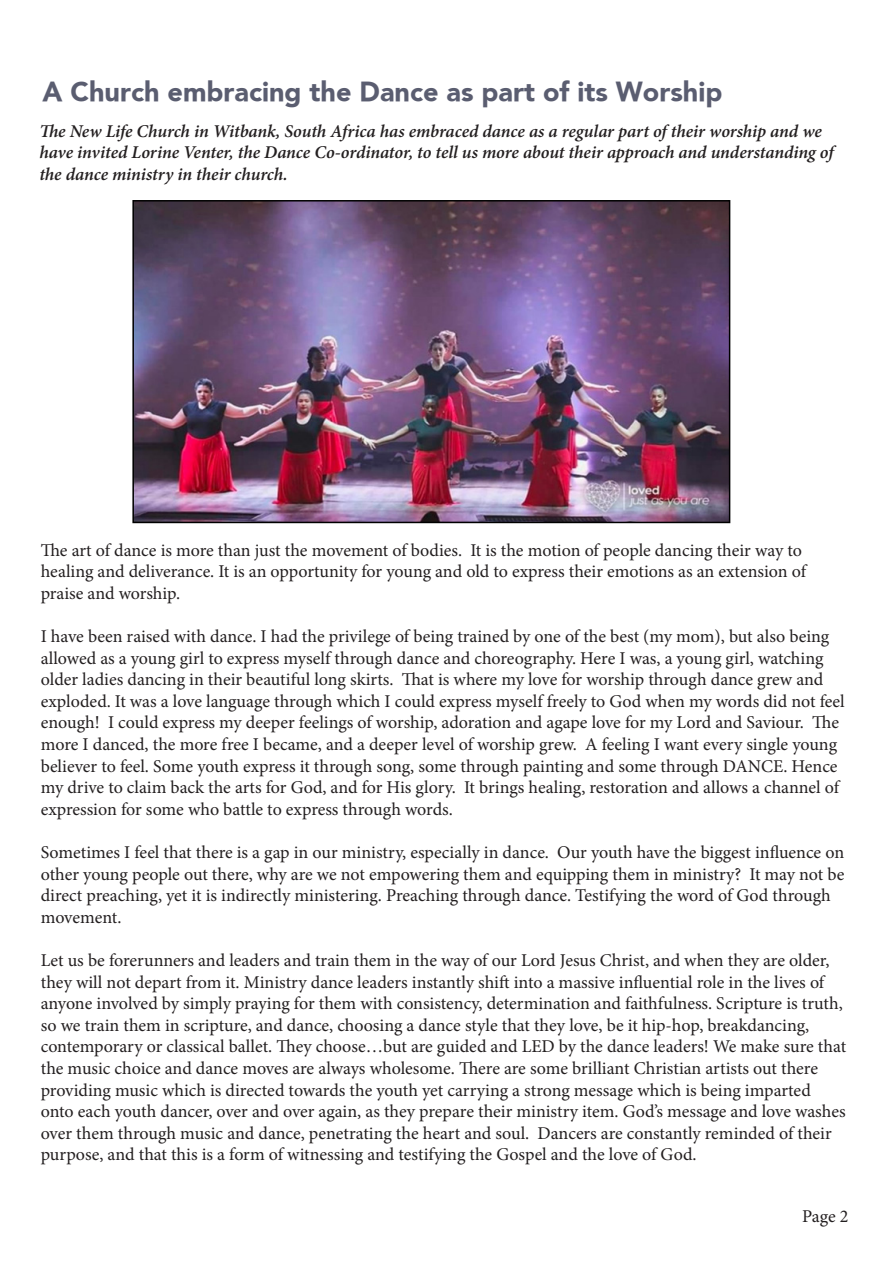
<style>
.page{position:relative;width:893px;height:1263px;background:#fff}
.page>*{position:absolute;margin:0;border:0;box-sizing:border-box;transform-origin:0 0}
.t1{font:900 27px "Avenir";color:#5a5d70}
.t2{font:18px/21.6px "Minion Pro";letter-spacing:-.005em;color:#231f20}
.t3{font:italic 600 18px/21.6px "Minion Pro";letter-spacing:-.005em;color:#231f20}
</style>
<div class="page">
<img style="left:135px;top:203px;width:592px;height:317px">
<div style="left:132px;top:200px;width:598px;height:323px;border:2px solid #000"></div>
<p class="t1" style="left:43px;top:75px;width:681px">A Church embracing the Dance as part of its Worship</p>
<p class="t3" style="left:39px;top:120px;width:796px">The New Life Church in Witbank, South Africa has embraced dance as a regular part of their worship and we have invited Lorine Venter, the Dance Co-ordinator, to tell us more about their approach and understanding of the dance ministry in their church.</p>
<p class="t2" style="left:41px;top:539px;width:767px">The art of dance is more than just the movement of bodies. It is the motion of people dancing their way to healing and deliverance. It is an opportunity for young and old to express their emotions as an extension of praise and worship.</p>
<p class="t2" style="left:41px;top:625px;width:805px">I have been raised with dance. I had the privilege of being trained by one of the best (my mom), but also being allowed as a young girl to express myself through dance and choreography. Here I was, a young girl, watching older ladies dancing in their beautiful long skirts. That is where my love for worship through dance grew and exploded. It was a love language through which I could express myself freely to God when my words did not feel enough! I could express my deeper feelings of worship, adoration and agape love for my Lord and Saviour. The more I danced, the more free I became, and a deeper level of worship grew. A feeling I want every single young believer to feel. Some youth express it through song, some through painting and some through DANCE. Hence my drive to claim back the arts for God, and for His glory. It brings healing, restoration and allows a channel of expression for some who battle to express through words.</p>
<p class="t2" style="left:41px;top:841px;width:805px">Sometimes I feel that there is a gap in our ministry, especially in dance. Our youth have the biggest influence on other young people out there, why are we not empowering them and equipping them in ministry? It may not be direct preaching, yet it is indirectly ministering. Preaching through dance. Testifying the word of God through movement.</p>
<p class="t2" style="left:41px;top:949px;width:807px">Let us be forerunners and leaders and train them in the way of our Lord Jesus Christ, and when they are older, they will not depart from it. Ministry dance leaders instantly shift into a massive influential role in the lives of anyone involved by simply praying for them with consistency, determination and faithfulness. Scripture is truth, so we train them in scripture, and dance, choosing a dance style that they love, be it hip-hop, breakdancing, contemporary or classical ballet. They choose…but are guided and LED by the dance leaders! We make sure that the music choice and dance moves are always wholesome. There are some brilliant Christian artists out there providing music which is directed towards the youth yet carrying a strong message which is being imparted onto each youth dancer, over and over again, as they prepare their ministry item. God’s message and love washes over them through music and dance, penetrating the heart and soul. Dancers are constantly reminded of their purpose, and that this is a form of witnessing and testifying the Gospel and the love of God.</p>
<p class="t2" style="left:802px;top:1205px;width:48px">Page 2</p>
</div>
